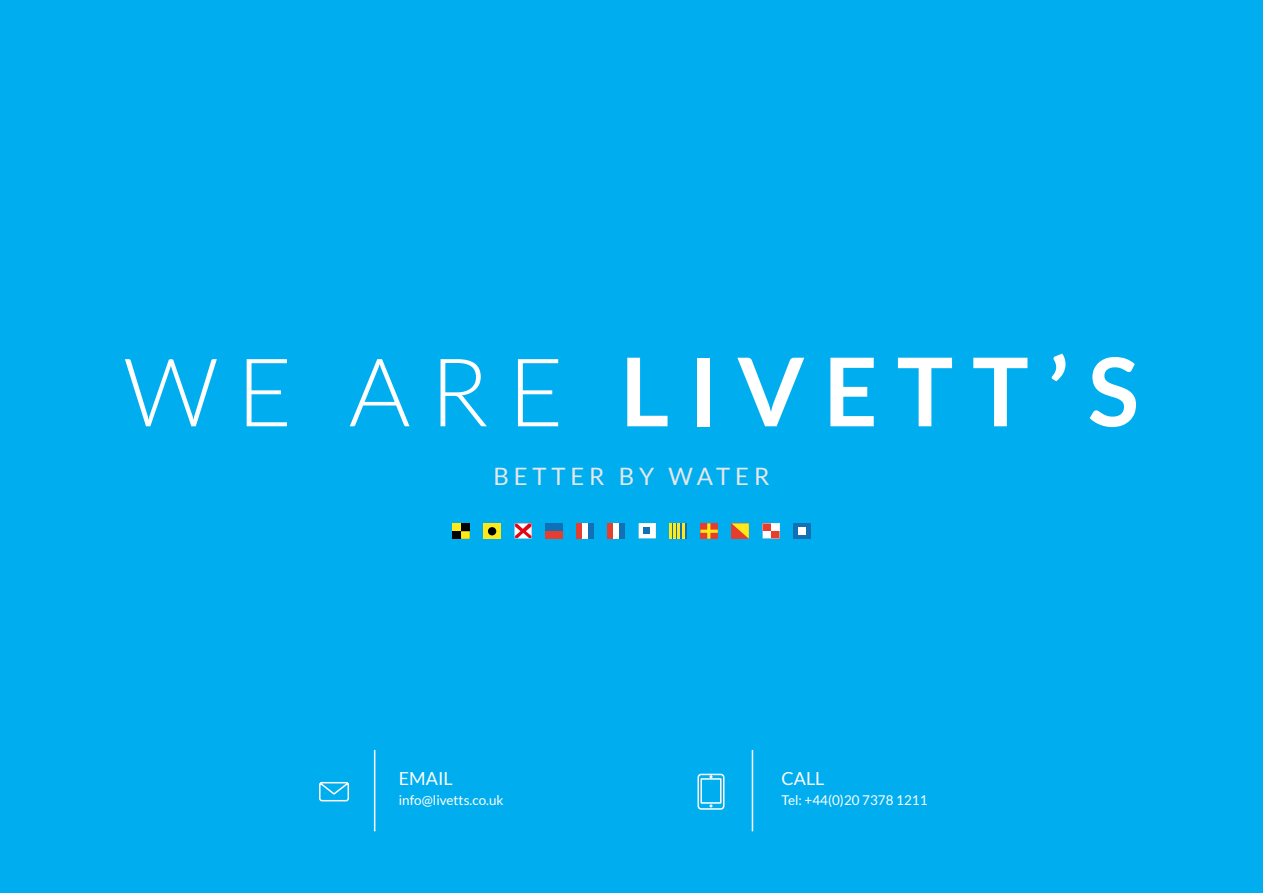
<style>
.page{position:relative;width:1263px;height:893px;background:#00aeef}
.page>*{position:absolute;margin:0;border:0;box-sizing:border-box;transform-origin:0 0}
.t1{font:700 94.8px "Lato";letter-spacing:.2em;color:#fff}
.t2{font:24px "Lato";letter-spacing:.2em;color:#e6e7e9}
.t3{font:18px "Lato";color:#fff}
.t4{font:13.5px "Lato";color:#fff}
.s1{font-weight:300}
</style>
<div class="page">
<hr style="left:374px;top:750px;width:1px;height:81px;background:#fff">
<hr style="left:752px;top:750px;width:1px;height:81px;background:#fff">
<svg style="left:697px;top:773px;width:28px;height:37px"></svg>
<svg style="left:319px;top:781px;width:31px;height:21px"></svg>
<div style="left:576px;top:523px;width:18px;height:16px;background:#e53e2e"></div>
<div style="left:582px;top:523px;width:6px;height:16px;background:#fffffd"></div>
<div style="left:588px;top:523px;width:6px;height:16px;background:#1170b6"></div>
<svg style="left:671px;top:523px;width:16px;height:16px"></svg>
<svg style="left:669px;top:523px;width:2px;height:16px"></svg>
<hr style="left:673px;top:523px;width:3px;height:16px;background:#fdea18">
<svg style="left:678px;top:523px;width:6px;height:16px"></svg>
<div style="left:607px;top:523px;width:18px;height:16px;background:#e53e2e"></div>
<div style="left:613px;top:523px;width:6px;height:16px;background:#fffffd"></div>
<div style="left:619px;top:523px;width:6px;height:16px;background:#1170b6"></div>
<div style="left:545px;top:523px;width:18px;height:16px;background:#e53e2e"></div>
<div style="left:545px;top:523px;width:18px;height:8px;background:#0e71b7"></div>
<svg style="left:762px;top:523px;width:18px;height:16px"></svg>
<div style="left:483px;top:523px;width:18px;height:16px;background:#fbe919"></div>
<div style="left:488px;top:527px;width:8px;height:8px;background:#000;border-radius:50%"></div>
<div style="left:793px;top:523px;width:18px;height:16px;background:#1171b5"></div>
<div style="left:798px;top:527px;width:7px;height:8px;background:#fff"></div>
<svg style="left:638px;top:523px;width:18px;height:16px"></svg>
<svg style="left:515px;top:523px;width:17px;height:16px"></svg>
<svg style="left:700px;top:523px;width:18px;height:16px"></svg>
<svg style="left:731px;top:523px;width:18px;height:16px"></svg>
<div style="left:452px;top:523px;width:18px;height:16px;background:#000"></div>
<div style="left:452px;top:523px;width:9px;height:8px;background:#fdea18"></div>
<div style="left:461px;top:531px;width:9px;height:8px;background:#fdea18"></div>
<h1 class="t1" style="left:124px;top:337px;width:1016px"><span class="s1">WE ARE</span> LIVETT’S</h1>
<h2 class="t2" style="left:493px;top:463px;width:277px">BETTER BY WATER</h2>
<h3 class="t3" style="left:399px;top:768px;width:56px">EMAIL</h3>
<p class="t4" style="left:399px;top:792px;width:106px">info@livetts.co.uk</p>
<h3 class="t3" style="left:781px;top:768px;width:45px">CALL</h3>
<p class="t4" style="left:781px;top:792px;width:148px">Tel: +44(0)20 7378 1211</p>
</div>
